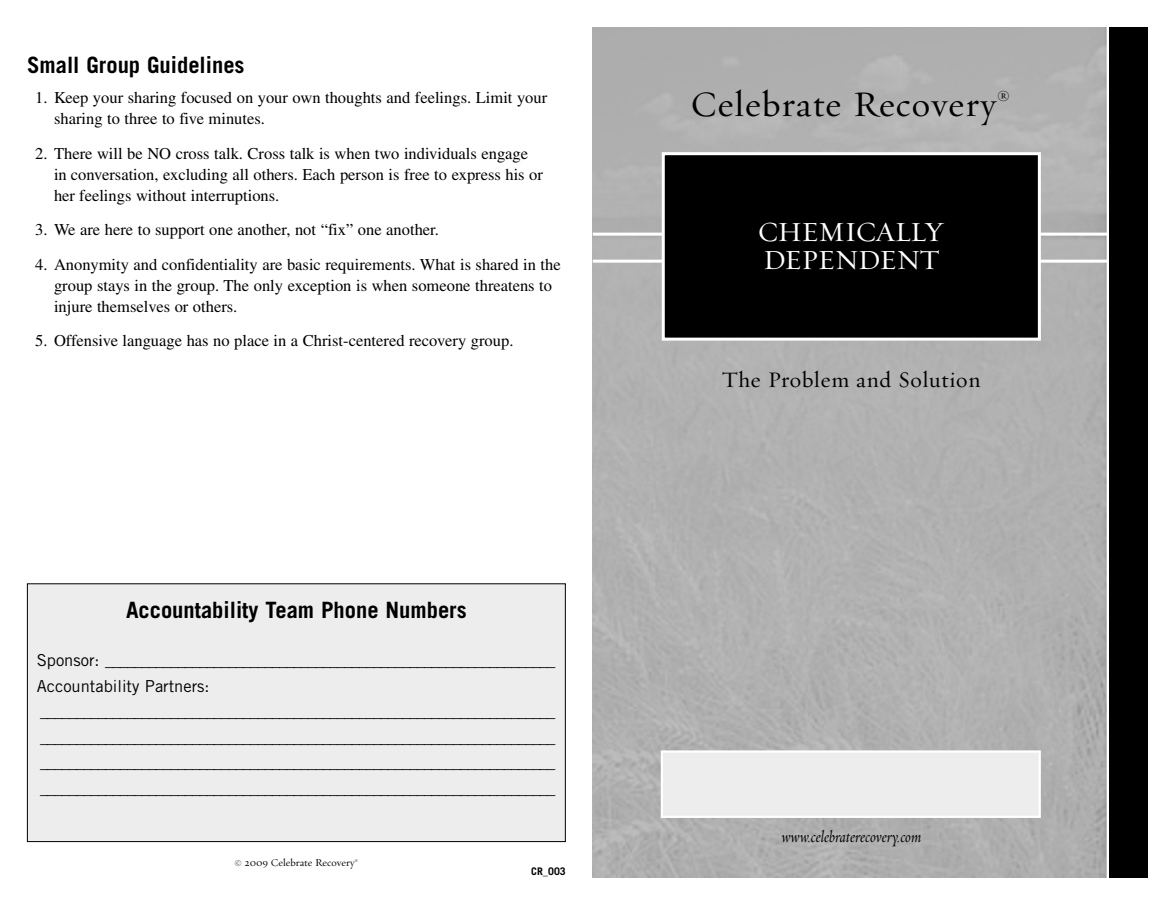
<style>
.page{position:relative;width:1175px;height:905px;background:#fff}
.page>*{position:absolute;margin:0;border:0;box-sizing:border-box;transform-origin:0 0}
.t1{font:36px "Requiem Text HTF Roman";letter-spacing:.03em;color:#000}
.t2{font:27.9px/27.9px "Requiem Text HTF Roman";letter-spacing:-.03em;color:#fff}
.t3{font:700 22.5px "Trade Gothic LT Std";color:#000}
.t4{font:22.35px "Requiem Text HTF Roman";letter-spacing:.03em;color:#000}
.t5{font:16.5px/21px "Times LT Std";color:#000}
.t6{font:16.5px/25.5px "Trade Gothic LT Std";color:#000}
.t7{font:16.5px "Requiem Display HTF Italic";color:#000}
.t8{font:10.5px "Requiem Text HTF Roman";color:#000}
.t9{font:700 10.5px "Trade Gothic LT Std";color:#000}
</style>
<div class="page">
<div style="left:592px;top:27px;width:556px;height:850px;background:#000"></div>
<div style="left:592px;top:27px;width:516px;height:850px;background:#b1b1b1"></div>
<svg style="left:592px;top:232px;width:516px;height:4px"></svg>
<hr style="left:592px;top:260px;width:516px;height:2px;background:#fff">
<div style="left:664px;top:155px;width:373px;height:182px;background:#000"></div>
<div style="left:662px;top:152px;width:378px;height:188px;border:3px solid #fff"></div>
<div style="left:663px;top:752px;width:375px;height:63px;background:#ededed"></div>
<div style="left:661px;top:750px;width:379px;height:68px;border:2px solid #fff"></div>
<div style="left:28px;top:584px;width:537px;height:257px;background:#ededed"></div>
<div style="left:27px;top:583px;width:539px;height:259px;border:1px solid #000"></div>
<h3 class="t3" style="left:27px;top:51px;width:219px">Small Group Guidelines</h3>
<p class="t5" style="left:54px;top:87px;width:495px;text-indent:-19px">1. Keep your sharing focused on your own thoughts and feelings. Limit your sharing to three to five minutes.</p>
<p class="t5" style="left:54px;top:143px;width:490px;text-indent:-19px">2. There will be NO cross talk. Cross talk is when two individuals engage in conversation, excluding all others. Each person is free to express his or her feelings without interruptions.</p>
<p class="t5" style="left:35px;top:219px;width:405px">3. We are here to support one another, not “fix” one another.</p>
<p class="t5" style="left:54px;top:254px;width:508px;text-indent:-19px">4. Anonymity and confidentiality are basic requirements. What is shared in the group stays in the group. The only exception is when someone threatens to injure themselves or others.</p>
<p class="t5" style="left:35px;top:330px;width:480px">5. Offensive language has no place in a Christ-centered recovery group.</p>
<h3 class="t3" style="left:126px;top:596px;width:342px">Accountability Team Phone Numbers</h3>
<p class="t6" style="left:37px;top:647px;width:520px">Sponsor: ______________________________________________________________ Accountability Partners: _______________________________________________________________________ _______________________________________________________________________ _______________________________________________________________________ _______________________________________________________________________</p>
<p class="t8" style="left:234px;top:856px;width:125px">© 2009 Celebrate Recovery<sup>®</sup></p>
<p class="t9" style="left:531px;top:864px;width:36px">CR_003</p>
<h1 class="t1" style="left:690px;top:82px;width:321px">Celebrate Recovery<sup>®</sup></h1>
<h2 class="t2" style="left:757px;top:218px;width:189px">CHEMICALLY<br>DEPENDENT</h2>
<h3 class="t4" style="left:721px;top:367px;width:260px">The Problem and Solution</h3>
<p class="t7" style="left:781px;top:829px;width:141px">www.celebraterecovery.com</p>
</div>
